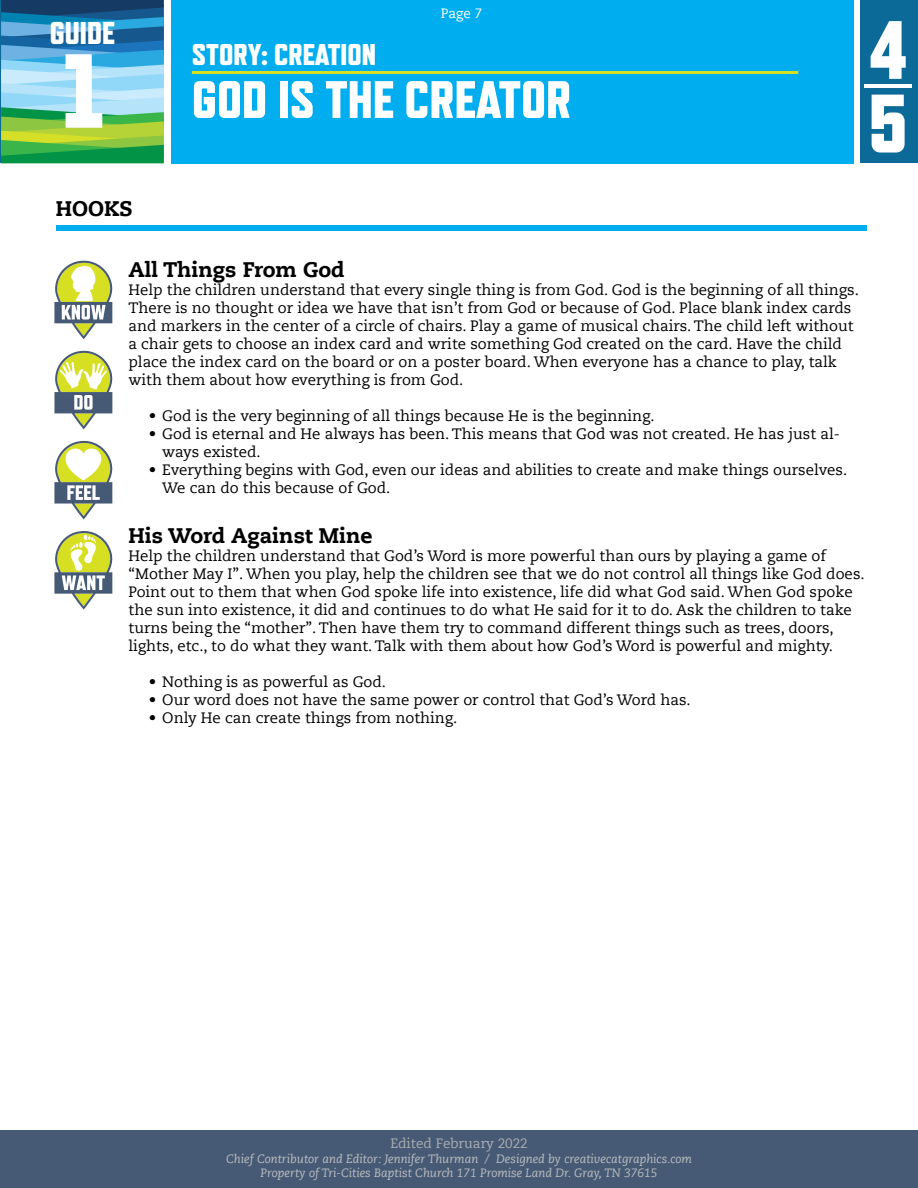
<style>
.page{position:relative;width:918px;height:1188px;background:#fff}
.page>*{position:absolute;margin:0;border:0;box-sizing:border-box;transform-origin:0 0}
.t1{font:800 105px "Refrigerator Deluxe";color:#fff}
.t2{font:800 82.5px/73.5px "Refrigerator Deluxe";color:#fff}
.t3{font:800 52.5px "Refrigerator Deluxe";color:#fff}
.t4{font:800 31.5px "Refrigerator Deluxe";color:#fff}
.t5{font:800 30px "Refrigerator Deluxe";color:#fff}
.t6{font:800 21px "Caecilia LT Std";color:#000}
.t7{font:15px/18px "Caecilia LT Std";color:#000}
.t8{font:13.5px "Caecilia LT Std";color:#abadb0}
.t9{font:13.5px "Caecilia LT Std";color:#fff}
.t10{font:italic 12px/14.4px "Caecilia LT Std";color:#bcbec0;text-align:center}
</style>
<div class="page">
<hr style="left:0;top:0;width:2px;height:163px;background:#0c6a99">
<svg style="left:1px;top:0;width:163px;height:163px"></svg>
<div style="left:171px;top:0;width:682px;height:163px;background:#00aeef"></div>
<hr style="left:192px;top:71px;width:606px;height:3px;background:#d7df23">
<div style="left:861px;top:0;width:57px;height:163px;background:#0c6a99"></div>
<hr style="left:865px;top:84px;width:47px;height:4px;background:#fff">
<div style="left:56px;top:225px;width:810px;height:5px;background:#00aeef"></div>
<svg style="left:54px;top:261px;width:59px;height:78px"></svg>
<svg style="left:54px;top:351px;width:59px;height:78px"></svg>
<svg style="left:54px;top:531px;width:59px;height:79px"></svg>
<svg style="left:54px;top:441px;width:59px;height:78px"></svg>
<div style="left:0;top:1130px;width:918px;height:58px;background:#475a75"></div>
<h3 class="t4" style="left:50px;top:15px;width:67px">GUIDE</h3>
<h1 class="t1" style="left:62px;top:29px;width:42px">1</h1>
<h3 class="t6" style="left:56px;top:195px;width:78px">HOOKS</h3>
<p class="t9" style="left:441px;top:5px;width:43px">Page 7</p>
<h3 class="t5" style="left:192px;top:37px;width:186px">STORY: CREATION</h3>
<h3 class="t3" style="left:192px;top:68px;width:381px">GOD IS THE CREATOR</h3>
<h2 class="t2" style="left:868px;top:12px;width:42px">4<br>5</h2>
<h3 class="t6" style="left:129px;top:256px;width:218px">All Things From God</h3>
<p class="t7" style="left:129px;top:281px;width:732px">Help the children understand that every single thing is from God. God is the beginning of all things.<br>There is no thought or idea we have that isn’t from God or because of God. Place blank index cards and markers in the center of a circle of chairs. Play a game of musical chairs. The child left without a chair gets to choose an index card and write something God created on the card. Have the child place the index card on the board or on a poster board. When everyone has a chance to play, talk with them about how everything is from God.</p>
<p class="t7" style="left:149px;top:407px;width:507px">• God is the very beginning of all things because He is the beginning.</p>
<p class="t7" style="left:162px;top:425px;width:679px;text-indent:-14px">• God is eternal and He always has been. This means that God was not created. He has just al&shy;ways existed.</p>
<p class="t7" style="left:162px;top:461px;width:686px;text-indent:-14px">• Everything begins with God, even our ideas and abilities to create and make things ourselves.<br>We can do this because of God.</p>
<h3 class="t6" style="left:129px;top:523px;width:246px">His Word Against Mine</h3>
<p class="t7" style="left:129px;top:547px;width:738px">Help the children understand that God’s Word is more powerful than ours by playing a game of “Mother May I”. When you play, help the children see that we do not control all things like God does.<br>Point out to them that when God spoke life into existence, life did what God said. When God spoke the sun into existence, it did and continues to do what He said for it to do. Ask the children to take turns being the “mother”. Then have them try to command different things such as trees, doors, lights, etc., to do what they want. Talk with them about how God’s Word is powerful and mighty.</p>
<p class="t7" style="left:149px;top:673px;width:239px">• Nothing is as powerful as God.</p>
<p class="t7" style="left:149px;top:691px;width:543px">• Our word does not have the same power or control that God’s Word has.</p>
<p class="t7" style="left:149px;top:709px;width:310px">• Only He can create things from nothing.</p>
<p class="t8" style="left:390px;top:1136px;width:139px">Edited February 2022</p>
<p class="t10" style="left:226px;top:1152px;width:467px">Chief Contributor and Editor: Jennifer Thurman / Designed by creativecatgraphics.com<br>Property of Tri-Cities Baptist Church 171 Promise Land Dr. Gray, TN 37615</p>
</div>
